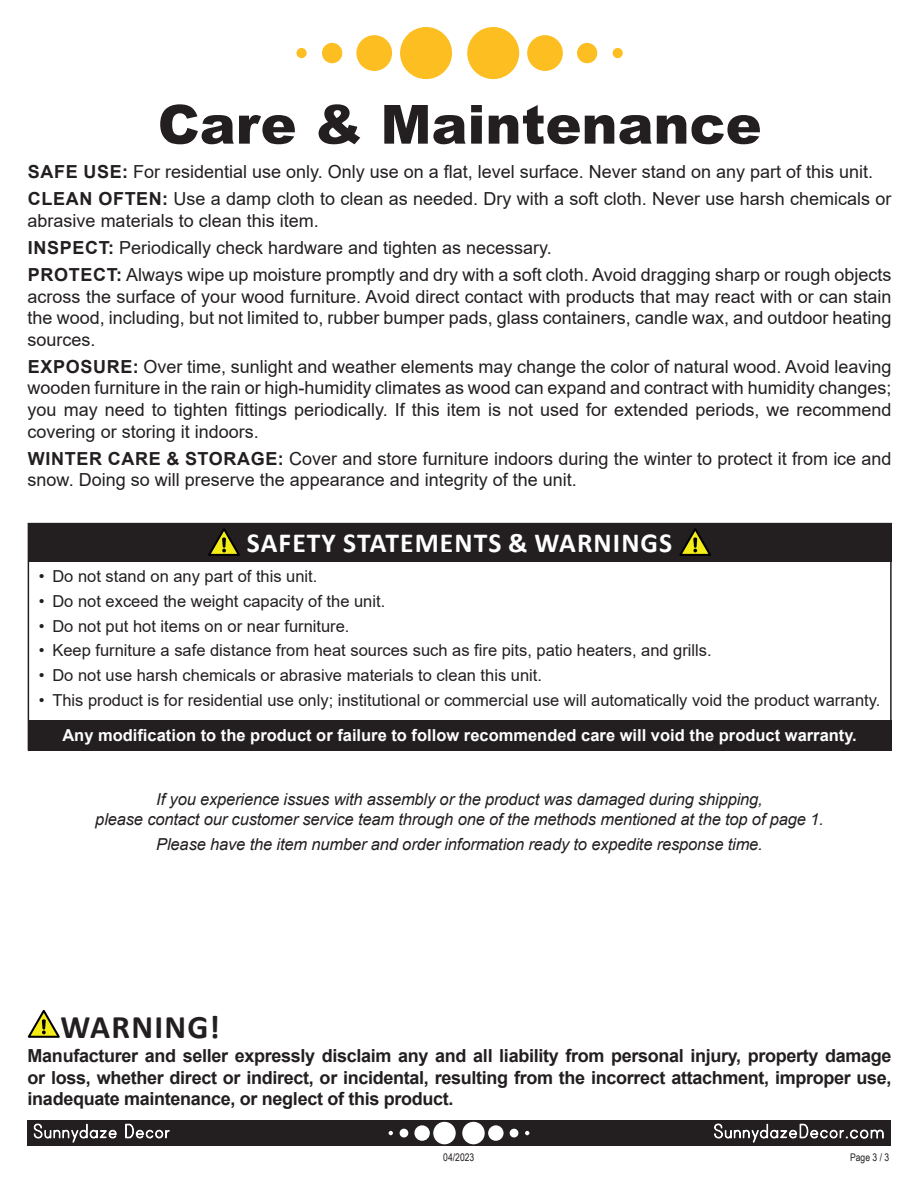
<style>
.page{position:relative;width:918px;height:1188px;background:#fff}
.page>*{position:absolute;margin:0;border:0;box-sizing:border-box;transform-origin:0 0}
.t1{font:900 54px "Arial";color:#231f20}
.t2{font:700 33px "Calibri";letter-spacing:.04em;color:#231f20}
.t3{font:700 27.6px "Calibri";letter-spacing:.04em;color:#fff}
.t4{font:18px/21.6px "Arial";color:#231f20}
.t5{font:700 18px/21.6px "Arial";letter-spacing:-.02em;color:#231f20;text-align:justify}
.t6{font:16.5px "Arial";color:#231f20}
.t7{font:italic 16.5px/19.8px "Arial";letter-spacing:-.01em;color:#231f20;text-align:center}
.t8{font:700 16.5px "Arial";color:#fff}
.t9{font:10.5px "Arial Narrow";color:#231f20}
.s1{font-weight:700}
</style>
<div class="page">
<div style="left:27px;top:1120px;width:864px;height:26px;background:#231f20"></div>
<div style="left:462px;top:1122px;width:23px;height:22px;background:#fff;border-radius:50%"></div>
<div style="left:488px;top:1125px;width:16px;height:16px;background:#fff;border-radius:50%"></div>
<div style="left:510px;top:1129px;width:8px;height:8px;background:#fff;border-radius:50%"></div>
<svg style="left:525px;top:1131px;width:4px;height:4px"></svg>
<div style="left:433px;top:1122px;width:23px;height:22px;background:#fff;border-radius:50%"></div>
<div style="left:414px;top:1125px;width:16px;height:16px;background:#fff;border-radius:50%"></div>
<div style="left:400px;top:1129px;width:8px;height:8px;background:#fff;border-radius:50%"></div>
<svg style="left:389px;top:1131px;width:4px;height:4px"></svg>
<svg style="left:34px;top:1123px;width:83px;height:20px"></svg>
<svg style="left:125px;top:1124px;width:45px;height:15px"></svg>
<svg style="left:714px;top:1123px;width:170px;height:20px"></svg>
<div style="left:28px;top:523px;width:864px;height:38px;background:#231f20"></div>
<svg style="left:208px;top:528px;width:32px;height:28px"></svg>
<svg style="left:679px;top:528px;width:32px;height:28px"></svg>
<div style="left:28px;top:720px;width:864px;height:30px;background:#231f20"></div>
<svg style="left:28px;top:1010px;width:32px;height:28px"></svg>
<div style="left:467px;top:27px;width:52px;height:52px;background:#fcbe20;border-radius:50%"></div>
<div style="left:527px;top:35px;width:36px;height:36px;background:#fcbe20;border-radius:50%"></div>
<div style="left:577px;top:43px;width:20px;height:20px;background:#fcbe20;border-radius:50%"></div>
<div style="left:613px;top:48px;width:10px;height:10px;background:#fcbe20;border-radius:50%"></div>
<div style="left:400px;top:27px;width:52px;height:52px;background:#fcbe20;border-radius:50%"></div>
<div style="left:356px;top:35px;width:36px;height:36px;background:#fcbe20;border-radius:50%"></div>
<div style="left:322px;top:43px;width:20px;height:20px;background:#fcbe20;border-radius:50%"></div>
<div style="left:297px;top:48px;width:10px;height:10px;background:#fcbe20;border-radius:50%"></div>
<p class="t1" style="left:158px;top:85px;width:605px">Care &amp; Maintenance</p>
<p class="t4" style="left:28px;top:161px;width:847px"><span class="s1">SAFE USE:</span> For residential use only. Only use on a flat, level surface. Never stand on any part of this unit.</p>
<p class="t4" style="left:28px;top:188px;width:865px"><span class="s1">CLEAN OFTEN:</span> Use a damp cloth to clean as needed. Dry with a soft cloth. Never use harsh chemicals or abrasive materials to clean this item.</p>
<p class="t4" style="left:28px;top:237px;width:526px"><span class="s1">INSPECT:</span> Periodically check hardware and tighten as necessary.</p>
<p class="t4" style="left:28px;top:264px;width:866px;text-align:justify"><span class="s1">PROTECT:</span> Always wipe up moisture promptly and dry with a soft cloth. Avoid dragging sharp or rough objects across the surface of your wood furniture. Avoid direct contact with products that may react with or can stain the wood, including, but not limited to, rubber bumper pads, glass containers, candle wax, and outdoor heating sources.</p>
<p class="t4" style="left:28px;top:356px;width:865px;text-align:justify"><span class="s1">EXPOSURE:</span> Over time, sunlight and weather elements may change the color of natural wood. Avoid leaving wooden furniture in the rain or high-humidity climates as wood can expand and contract with humidity changes; you may need to tighten fittings periodically. If this item is not used for extended periods, we recommend covering or storing it indoors.</p>
<p class="t4" style="left:28px;top:447px;width:865px"><span class="s1">WINTER CARE &amp; STORAGE:</span> Cover and store furniture indoors during the winter to protect it from ice and snow. Doing so will preserve the appearance and integrity of the unit.</p>
<p class="t3" style="left:247px;top:523px;width:427px">SAFETY STATEMENTS &amp; WARNINGS</p>
<p class="t6" style="left:39px;top:565px;width:280px">• Do not stand on any part of this unit.</p>
<p class="t6" style="left:39px;top:590px;width:348px">• Do not exceed the weight capacity of the unit.</p>
<p class="t6" style="left:39px;top:615px;width:312px">• Do not put hot items on or near furniture.</p>
<p class="t6" style="left:39px;top:639px;width:674px">• Keep furniture a safe distance from heat sources such as fire pits, patio heaters, and grills.</p>
<p class="t6" style="left:39px;top:664px;width:505px">• Do not use harsh chemicals or abrasive materials to clean this unit.</p>
<p class="t6" style="left:39px;top:689px;width:843px">• This product is for residential use only; institutional or commercial use will automatically void the product warranty.</p>
<p class="t8" style="left:62px;top:723px;width:796px">Any modification to the product or failure to follow recommended care will void the product warranty.</p>
<p class="t7" style="left:95px;top:790px;width:730px">If you experience issues with assembly or the product was damaged during shipping,<br>please contact our customer service team through one of the methods mentioned at the top of page 1.</p>
<p class="t7" style="left:156px;top:835px;width:608px">Please have the item number and order information ready to expedite response time.</p>
<p class="t2" style="left:61px;top:1004px;width:161px">WARNING!</p>
<p class="t5" style="left:28px;top:1045px;width:866px">Manufacturer and seller expressly disclaim any and all liability from personal injury, property damage or loss, whether direct or indirect, or incidental, resulting from the incorrect attachment, improper use, inadequate maintenance, or neglect of this product.</p>
<p class="t9" style="left:443px;top:1150px;width:33px">04/2023</p>
<p class="t9" style="left:850px;top:1150px;width:41px">Page 3 / 3</p>
</div>
